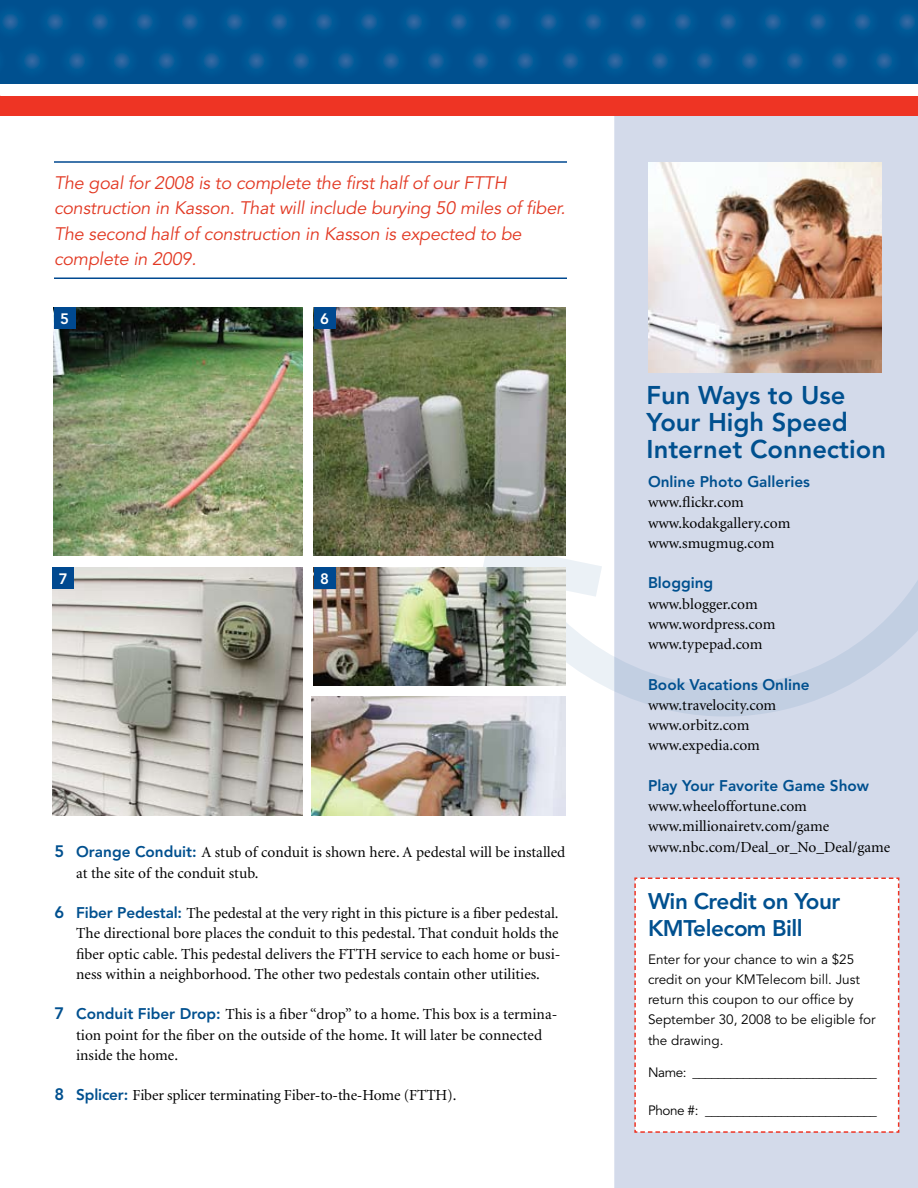
<style>
.page{position:relative;width:918px;height:1188px;background:#fff}
.page>*{position:absolute;margin:0;border:0;box-sizing:border-box;transform-origin:0 0}
.t1{font:800 25.5px/27px "Avenir";color:#00508f}
.t2{font:800 22.5px/27px "Avenir";letter-spacing:-.02em;color:#00508f}
.t3{font:italic 18px/25.5px "Avenir";letter-spacing:-.01em;color:#e23822}
.t4{font:15.3px/20.2px "Minion";color:#000}
.t5{font:800 15.3px "Avenir";color:#00508f}
.t6{font:800 15px "Avenir";color:#fff}
.t7{font:13.5px/20.2px "Avenir";color:#000}
.s1{font-family:"Avenir";font-weight:800;font-size:16.5px;color:#00508f}
.s2{font-family:"Avenir";font-weight:800;color:#00508f}
</style>
<div class="page">
<div style="left:614px;top:103px;width:304px;height:1085px;background:#d3daea"></div>
<div style="left:0;top:0;width:918px;height:84px;background:#00508f"></div>
<div style="left:0;top:96px;width:918px;height:20px;background:#ee3424"></div>
<svg style="left:1px;top:13px;width:915px;height:57px"></svg>
<svg style="left:52px;top:542px;width:866px;height:471px"></svg>
<div style="left:634px;top:877px;width:266px;height:256px;background:#fff"></div>
<img style="left:312px;top:697px;width:254px;height:119px">
<hr style="left:54px;top:161px;width:513px;height:2px;background:#004990">
<hr style="left:54px;top:278px;width:513px;height:1px;background:#004990">
<img style="left:648px;top:162px;width:234px;height:211px">
<img style="left:54px;top:308px;width:248px;height:248px">
<div style="left:54px;top:308px;width:21px;height:21px;background:#004990"></div>
<img style="left:314px;top:308px;width:252px;height:248px">
<div style="left:314px;top:308px;width:21px;height:21px;background:#004990"></div>
<img style="left:53px;top:567px;width:249px;height:249px">
<div style="left:53px;top:567px;width:21px;height:22px;background:#004990"></div>
<img style="left:314px;top:567px;width:251px;height:119px">
<div style="left:314px;top:567px;width:21px;height:22px;background:#004990"></div>
<p class="t3" style="left:54px;top:170px;width:513px">The goal for 2008 is to complete the first half of our FTTH construction in Kasson. That will include burying 50 miles of fiber.<br>The second half of construction in Kasson is expected to be complete in 2009.</p>
<p class="t6" style="left:60px;top:310px;width:10px">5</p>
<p class="t6" style="left:320px;top:310px;width:10px">6</p>
<p class="t6" style="left:59px;top:570px;width:10px">7</p>
<p class="t6" style="left:320px;top:569px;width:10px">8</p>
<p class="t4" style="left:76px;top:843px;width:491px;text-indent:-22px"><span class="s1">5</span> <span class="s2">Orange Conduit:</span> A stub of conduit is shown here. A pedestal will be installed at the site of the conduit stub.</p>
<p class="t4" style="left:76px;top:904px;width:486px;text-align:justify;text-indent:-22px"><span class="s1">6</span> <span class="s2">Fiber Pedestal:</span> The pedestal at the very right in this picture is a fiber pedestal.<br>The directional bore places the conduit to this pedestal. That conduit holds the fiber optic cable. This pedestal delivers the FTTH service to each home or busi&shy;ness within a neighborhood. The other two pedestals contain other utilities.</p>
<p class="t4" style="left:76px;top:1005px;width:483px;text-indent:-22px"><span class="s1">7</span> <span class="s2">Conduit Fiber Drop:</span> This is a fiber “drop” to a home. This box is a termina&shy;tion point for the fiber on the outside of the home. It will later be connected inside the home.</p>
<p class="t4" style="left:55px;top:1086px;width:403px"><span class="s1">8</span> <span class="s2">Splicer:</span> Fiber splicer terminating Fiber-to-the-Home (FTTH).</p>
<h1 class="t1" style="left:647px;top:382px;width:241px">Fun Ways to Use<br>Your High Speed<br>Internet Connection</h1>
<p class="t5" style="left:648px;top:473px;width:164px">Online Photo Galleries</p>
<p class="t4" style="left:648px;top:493px;width:144px">www.flickr.com www.kodakgallery.com www.smugmug.com</p>
<p class="t5" style="left:648px;top:574px;width:67px">Blogging</p>
<p class="t4" style="left:648px;top:594px;width:129px">www.blogger.com www.wordpress.com www.typepad.com</p>
<p class="t5" style="left:648px;top:675px;width:163px">Book Vacations Online</p>
<p class="t4" style="left:648px;top:695px;width:130px">www.travelocity.com www.orbitz.com www.expedia.com</p>
<p class="t5" style="left:648px;top:777px;width:223px">Play Your Favorite Game Show</p>
<p class="t4" style="left:648px;top:797px;width:244px">www.wheeloffortune.com www.millionairetv.com/game www.nbc.com/Deal_or_No_Deal/game</p>
<h2 class="t2" style="left:648px;top:888px;width:194px">Win Credit on Your<br>KMTelecom Bill</h2>
<p class="t7" style="left:648px;top:949px;width:229px">Enter for your chance to win a $25 credit on your KMTelecom bill. Just return this coupon to our office by<br>September 30, 2008 to be eligible for the drawing.</p>
<p class="t7" style="left:648px;top:1063px;width:230px">Name: _____________________________</p>
<p class="t7" style="left:648px;top:1101px;width:230px">Phone #: ___________________________</p>
</div>
